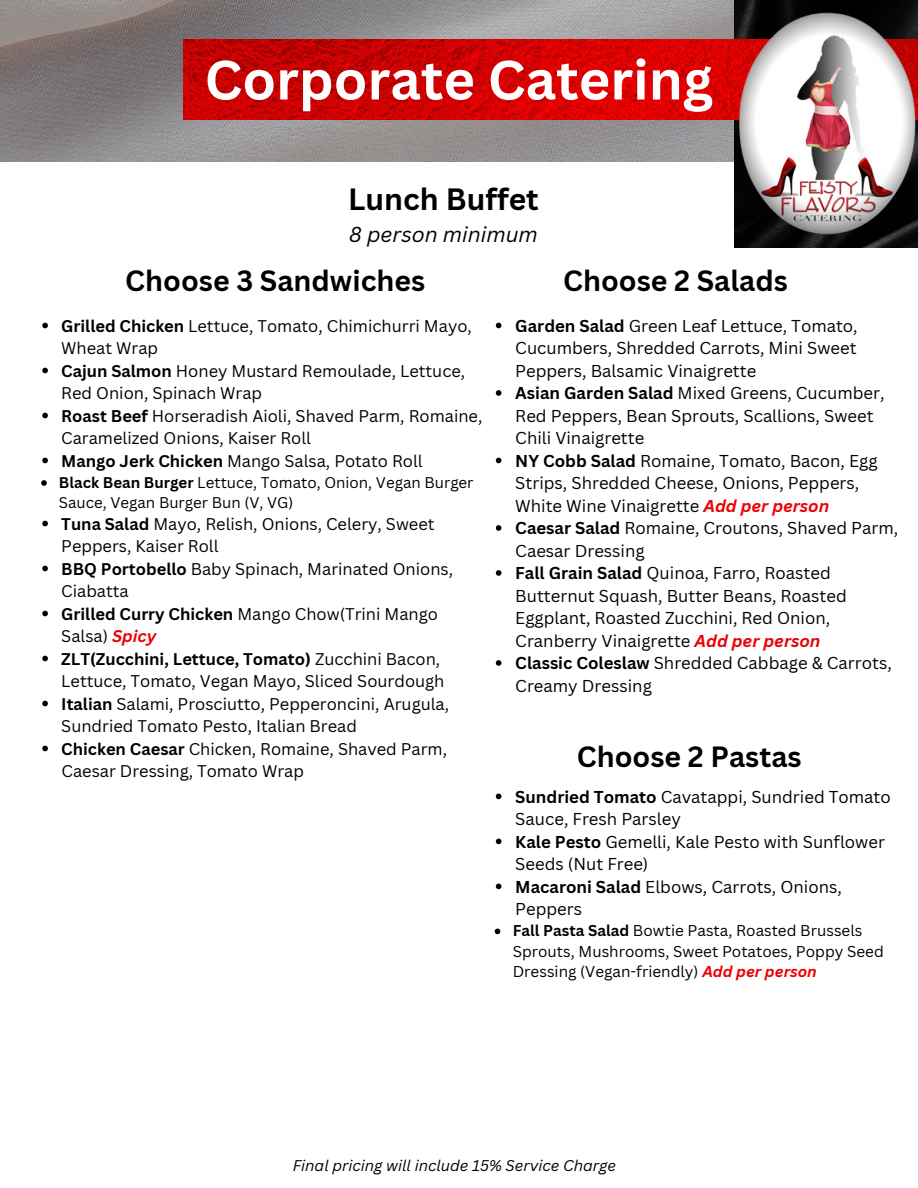
<style>
.page{position:relative;width:918px;height:1188px;background:#fff}
.page>*{position:absolute;margin:0;border:0;box-sizing:border-box;transform-origin:0 0}
.t1{font:700 54px "Canva Sans";color:#fff}
.t2{font:700 30px "Canva Sans";color:#000}
.t3{font:700 28.5px "Canva Sans";color:#000}
.t4{font:italic 21px "Canva Sans";color:#000}
.t5{font:16.8px/22.5px "Canva Sans";color:#000}
.t6{font:16.5px/22.5px "Canva Sans";color:#000}
.t7{font:15.3px/20.2px "Canva Sans";color:#000}
.t8{font:15.15px/20.2px "Canva Sans";color:#000}
.t9{font:italic 15.15px "Canva Sans";color:#000}
.s1{font-weight:700}
.s2{font-weight:700;font-style:italic;color:#eb0204}
</style>
<div class="page">
<img style="left:0;top:0;width:734px;height:162px">
<img style="left:734px;top:0;width:184px;height:248px">
<img style="left:184px;top:40px;width:734px;height:80px">
<img style="left:737px;top:12px;width:178px;height:224px">
<svg style="left:42px;top:323px;width:6px;height:5px"></svg>
<svg style="left:42px;top:368px;width:6px;height:5px"></svg>
<svg style="left:42px;top:413px;width:6px;height:5px"></svg>
<svg style="left:42px;top:458px;width:6px;height:5px"></svg>
<svg style="left:41px;top:480px;width:6px;height:6px"></svg>
<svg style="left:42px;top:521px;width:6px;height:5px"></svg>
<svg style="left:42px;top:566px;width:6px;height:5px"></svg>
<svg style="left:42px;top:611px;width:6px;height:5px"></svg>
<svg style="left:42px;top:656px;width:6px;height:5px"></svg>
<svg style="left:42px;top:701px;width:6px;height:5px"></svg>
<svg style="left:42px;top:746px;width:6px;height:5px"></svg>
<svg style="left:496px;top:323px;width:5px;height:5px"></svg>
<svg style="left:496px;top:390px;width:5px;height:6px"></svg>
<svg style="left:496px;top:458px;width:5px;height:5px"></svg>
<svg style="left:496px;top:525px;width:5px;height:6px"></svg>
<svg style="left:496px;top:570px;width:5px;height:6px"></svg>
<svg style="left:496px;top:660px;width:5px;height:6px"></svg>
<svg style="left:496px;top:794px;width:5px;height:5px"></svg>
<svg style="left:496px;top:839px;width:5px;height:5px"></svg>
<svg style="left:496px;top:884px;width:5px;height:5px"></svg>
<svg style="left:495px;top:929px;width:5px;height:5px"></svg>
<p class="t1" style="left:205px;top:42px;width:510px">Corporate Catering</p>
<p class="t2" style="left:348px;top:178px;width:192px">Lunch Buffet</p>
<p class="t4" style="left:349px;top:219px;width:190px">8 person minimum</p>
<p class="t3" style="left:125px;top:261px;width:302px">Choose 3 Sandwiches</p>
<p class="t6" style="left:61px;top:314px;width:412px"><span class="s1">Grilled Chicken</span> Lettuce, Tomato, Chimichurri Mayo,<br>Wheat Wrap</p>
<p class="t6" style="left:61px;top:359px;width:406px"><span class="s1">Cajun Salmon</span> Honey Mustard Remoulade, Lettuce,<br>Red Onion, Spinach Wrap</p>
<p class="t6" style="left:61px;top:404px;width:423px"><span class="s1">Roast Beef</span> Horseradish Aioli, Shaved Parm, Romaine,<br>Caramelized Onions, Kaiser Roll</p>
<p class="t6" style="left:61px;top:449px;width:363px"><span class="s1">Mango Jerk Chicken</span> Mango Salsa, Potato Roll</p>
<p class="t8" style="left:59px;top:472px;width:416px"><span class="s1">Black Bean Burger</span> Lettuce, Tomato, Onion, Vegan Burger<br>Sauce, Vegan Burger Bun (V, VG)</p>
<p class="t6" style="left:61px;top:512px;width:375px"><span class="s1">Tuna Salad</span> Mayo, Relish, Onions, Celery, Sweet<br>Peppers, Kaiser Roll</p>
<p class="t6" style="left:61px;top:557px;width:393px"><span class="s1">BBQ Portobello</span> Baby Spinach, Marinated Onions,<br>Ciabatta</p>
<p class="t6" style="left:61px;top:602px;width:378px"><span class="s1">Grilled Curry Chicken</span> Mango Chow(Trini Mango<br>Salsa) <span class="s2">Spicy</span></p>
<p class="t6" style="left:61px;top:647px;width:385px"><span class="s1">ZLT(Zucchini, Lettuce, Tomato)</span> Zucchini Bacon,<br>Lettuce, Tomato, Vegan Mayo, Sliced Sourdough</p>
<p class="t6" style="left:61px;top:692px;width:389px"><span class="s1">Italian</span> Salami, Prosciutto, Pepperoncini, Arugula,<br>Sundried Tomato Pesto, Italian Bread</p>
<p class="t6" style="left:61px;top:737px;width:387px"><span class="s1">Chicken Caesar</span> Chicken, Romaine, Shaved Parm,</p>
<p class="t6" style="left:62px;top:760px;width:244px">Caesar Dressing, Tomato Wrap</p>
<p class="t3" style="left:563px;top:261px;width:226px">Choose 2 Salads</p>
<p class="t5" style="left:515px;top:314px;width:344px;text-align:justify"><span class="s1">Garden Salad</span> Green Leaf Lettuce, Tomato, Cucumbers, Shredded Carrots, Mini Sweet Peppers, Balsamic Vinaigrette</p>
<p class="t5" style="left:515px;top:381px;width:371px"><span class="s1">Asian Garden Salad</span> Mixed Greens, Cucumber,<br>Red Peppers, Bean Sprouts, Scallions, Sweet<br>Chili Vinaigrette</p>
<p class="t5" style="left:515px;top:449px;width:364px"><span class="s1">NY Cobb Salad</span> Romaine, Tomato, Bacon, Egg<br>Strips, Shredded Cheese, Onions, Peppers,<br>White Wine Vinaigrette <span class="s2">Add per person</span></p>
<p class="t5" style="left:515px;top:516px;width:384px"><span class="s1">Caesar Salad</span> Romaine, Croutons, Shaved Parm,<br>Caesar Dressing</p>
<p class="t5" style="left:515px;top:561px;width:333px"><span class="s1">Fall Grain Salad</span> Quinoa, Farro, Roasted Butternut Squash, Butter Beans, Roasted Eggplant, Roasted Zucchini, Red Onion, Cranberry Vinaigrette <span class="s2">Add per person</span></p>
<p class="t5" style="left:515px;top:651px;width:378px"><span class="s1">Classic Coleslaw</span> Shredded Cabbage &amp; Carrots,<br>Creamy Dressing</p>
<p class="t3" style="left:577px;top:737px;width:226px">Choose 2 Pastas</p>
<p class="t5" style="left:515px;top:785px;width:377px"><span class="s1">Sundried Tomato</span> Cavatappi, Sundried Tomato<br>Sauce, Fresh Parsley</p>
<p class="t5" style="left:515px;top:830px;width:371px"><span class="s1">Kale Pesto</span> Gemelli, Kale Pesto with Sunflower<br>Seeds (Nut Free)</p>
<p class="t5" style="left:515px;top:875px;width:328px"><span class="s1">Macaroni Salad</span> Elbows, Carrots, Onions,<br>Peppers</p>
<p class="t7" style="left:513px;top:920px;width:373px"><span class="s1">Fall Pasta Salad</span> Bowtie Pasta, Roasted Brussels<br>Sprouts, Mushrooms, Sweet Potatoes, Poppy Seed<br>Dressing (Vegan-friendly) <span class="s2">Add per person</span></p>
<p class="t9" style="left:293px;top:1155px;width:325px">Final pricing will include 15% Service Charge</p>
</div>
